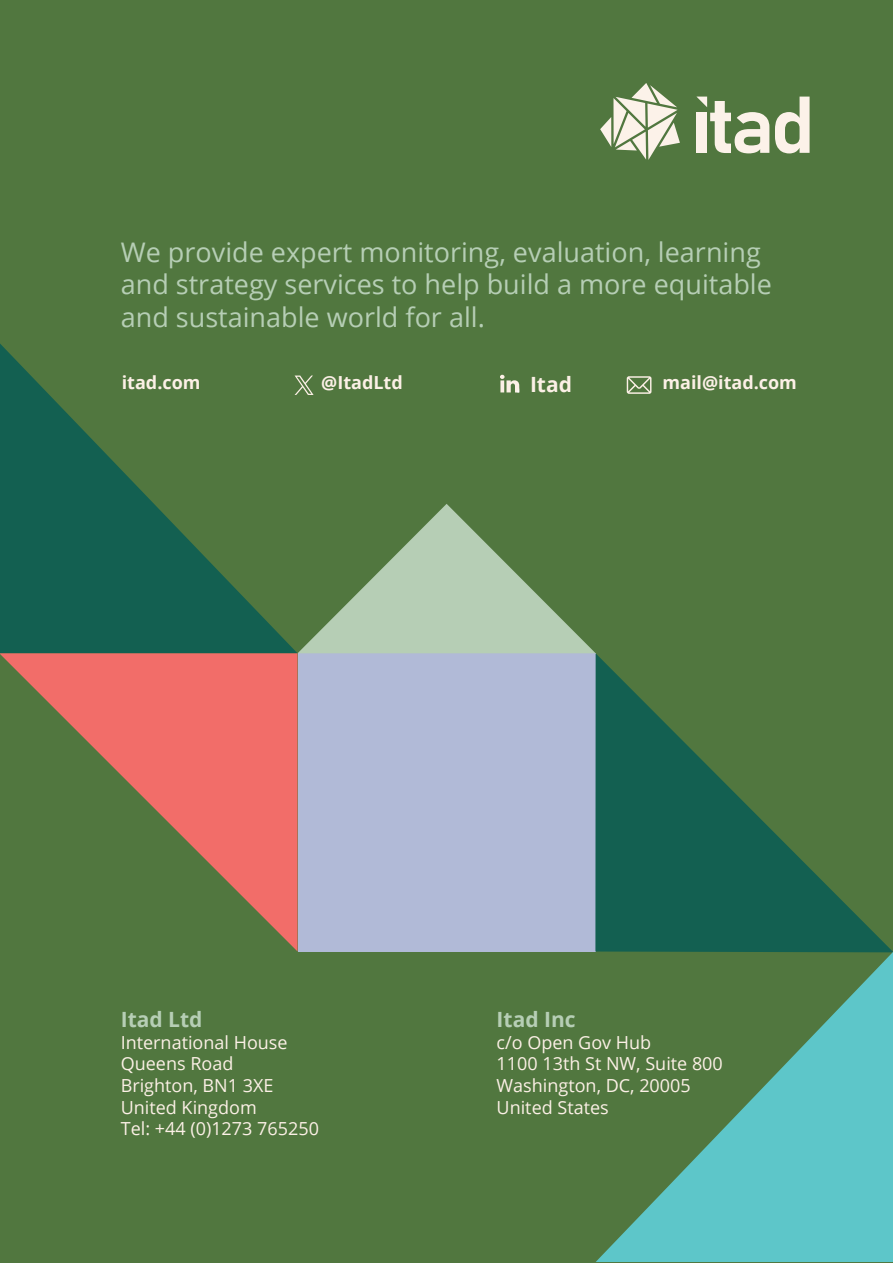
<style>
.page{position:relative;width:893px;height:1263px;background:#fff}
.page>*{position:absolute;margin:0;border:0;box-sizing:border-box;transform-origin:0 0}
.t1{font:27px "Open Sans";color:#b6ceb5}
.t2{font:700 21px "Open Sans";color:#b6ceb5}
.t3{font:700 21px "Open Sans";color:#fcf0e6}
.t4{font:18px/21.6px "Open Sans";color:#fcf0e6}
.t5{font:700 18px "Open Sans";color:#fcf0e6}
</style>
<div class="page">
<div style="left:1px;top:0;width:892px;height:1263px;background:#51773f"></div>
<svg style="left:775px;top:97px;width:35px;height:56px"></svg>
<svg style="left:696px;top:97px;width:73px;height:56px"></svg>
<svg style="left:600px;top:83px;width:80px;height:77px"></svg>
<svg style="left:298px;top:375px;width:16px;height:20px"></svg>
<svg style="left:0;top:343px;width:298px;height:310px"></svg>
<svg style="left:0;top:653px;width:298px;height:298px"></svg>
<div style="left:298px;top:653px;width:297px;height:298px;background:#b1bad7"></div>
<svg style="left:297px;top:504px;width:298px;height:149px"></svg>
<svg style="left:595px;top:653px;width:298px;height:299px"></svg>
<svg style="left:596px;top:952px;width:297px;height:310px"></svg>
<img style="left:500px;top:375px;width:19px;height:17px">
<svg style="left:627px;top:376px;width:24px;height:18px"></svg>
<p class="t1" style="left:121px;top:234px;width:641px">We provide expert monitoring, evaluation, learning</p>
<p class="t1" style="left:121px;top:266px;width:653px">and strategy services to help build a more equitable</p>
<p class="t1" style="left:121px;top:298px;width:366px">and sustainable world for all.</p>
<p class="t5" style="left:122px;top:370px;width:80px">itad.com</p>
<p class="t5" style="left:321px;top:370px;width:83px">@ItadLtd</p>
<p class="t3" style="left:530px;top:370px;width:44px">Itad</p>
<p class="t5" style="left:662px;top:370px;width:136px">mail@itad.com</p>
<p class="t2" style="left:121px;top:1005px;width:83px">Itad Ltd</p>
<p class="t4" style="left:121px;top:1031px;width:200px">International House<br>Queens Road<br>Brighton, BN1 3XE<br>United Kingdom<br>Tel: +44 (0)1273 765250</p>
<p class="t2" style="left:497px;top:1005px;width:81px">Itad Inc</p>
<p class="t4" style="left:497px;top:1031px;width:228px">c/o Open Gov Hub<br>1100 13th St NW, Suite 800<br>Washington, DC, 20005<br>United States</p>
</div>
